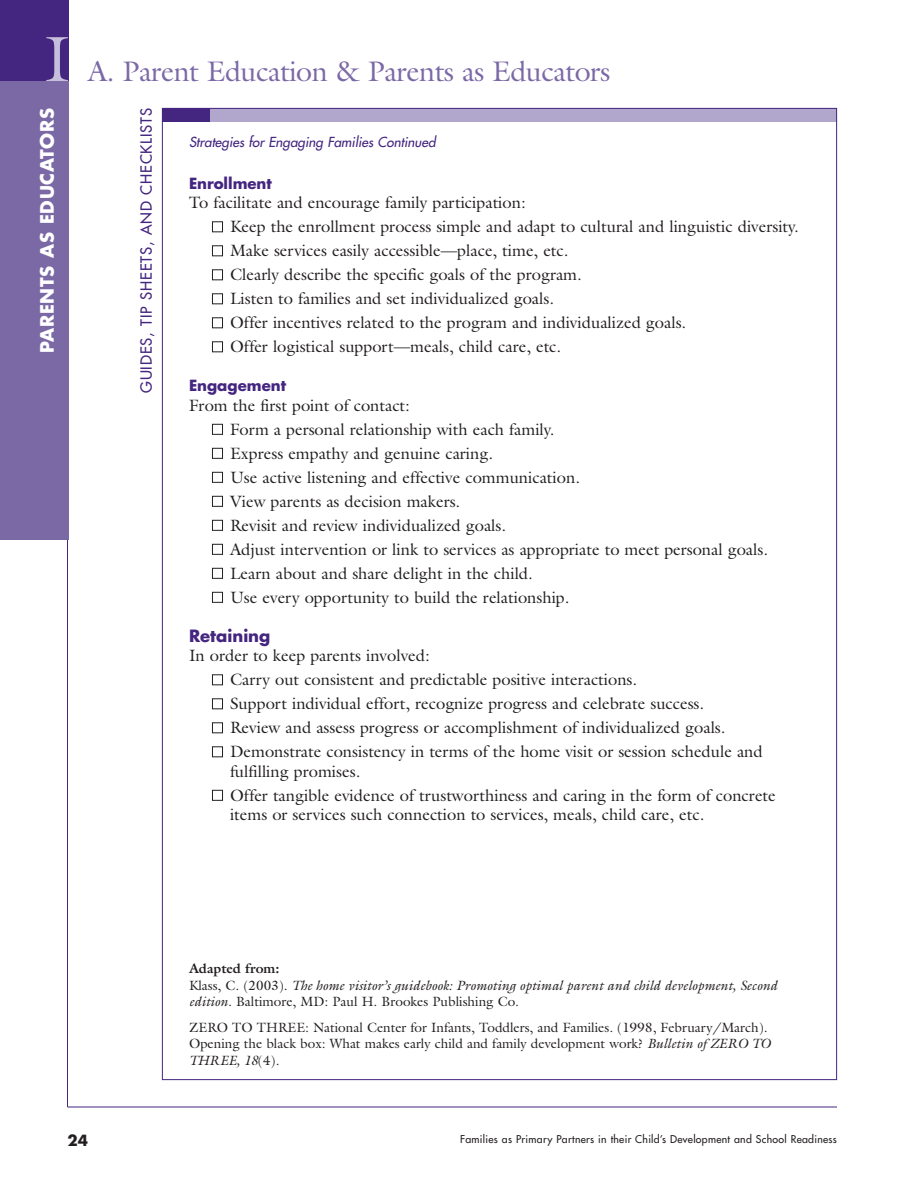
<style>
.page{position:relative;width:918px;height:1188px;background:#fff}
.page>*{position:absolute;margin:0;border:0;box-sizing:border-box;transform-origin:0 0}
.t1{font:64.5px "Galliard";color:#c6bfdb}
.t2{font:28.5px "Galliard";letter-spacing:-.015em;color:#7b69a6}
.t3{font:700 18px "Futura";letter-spacing:.035em;color:#fff}
.t4{font:16.5px/24px "Galliard";color:#231f20}
.t5{font:700 16.5px "Futura";color:#442580}
.t6{font:15px "Futura";letter-spacing:.06em;color:#442580}
.t7{font:700 15px "Futura";color:#442580}
.t8{font:700 15px "Futura";color:#231f20}
.t9{font:13.5px/16.5px "Galliard";color:#231f20}
.t10{font:italic 13.5px/16.5px "Galliard";color:#231f20}
.t11{font:italic 13.5px "Futura";color:#442580}
.t12{font:10.5px "Futura";letter-spacing:.03em;color:#231f20}
.s1{font-weight:700;font-style:normal}
.s2{font-style:normal}
.s3{font-style:italic}
</style>
<div class="page">
<div style="left:201px;top:108px;width:636px;height:14px;background:#b1a7cd"></div>
<div style="left:162px;top:108px;width:47px;height:14px;background:#442580"></div>
<hr style="left:67px;top:0;width:1px;height:1107px;background:#442580">
<div style="left:0;top:0;width:68px;height:540px;background:#7b69a6"></div>
<div style="left:0;top:0;width:68px;height:81px;background:#442580"></div>
<hr style="left:68px;top:1107px;width:769px;height:1px;background:#442580">
<div style="left:212px;top:790px;width:11px;height:11px;border:1px solid #231f20"></div>
<div style="left:212px;top:746px;width:11px;height:11px;border:1px solid #231f20"></div>
<div style="left:212px;top:722px;width:11px;height:11px;border:1px solid #231f20"></div>
<div style="left:212px;top:698px;width:11px;height:11px;border:1px solid #231f20"></div>
<div style="left:212px;top:674px;width:11px;height:11px;border:1px solid #231f20"></div>
<div style="left:212px;top:592px;width:11px;height:11px;border:1px solid #231f20"></div>
<div style="left:212px;top:568px;width:11px;height:11px;border:1px solid #231f20"></div>
<div style="left:212px;top:544px;width:11px;height:11px;border:1px solid #231f20"></div>
<div style="left:212px;top:520px;width:11px;height:11px;border:1px solid #231f20"></div>
<div style="left:212px;top:496px;width:11px;height:11px;border:1px solid #231f20"></div>
<div style="left:212px;top:472px;width:11px;height:11px;border:1px solid #231f20"></div>
<div style="left:212px;top:448px;width:11px;height:11px;border:1px solid #231f20"></div>
<div style="left:212px;top:424px;width:11px;height:11px;border:1px solid #231f20"></div>
<div style="left:212px;top:341px;width:11px;height:11px;border:1px solid #231f20"></div>
<div style="left:212px;top:317px;width:11px;height:11px;border:1px solid #231f20"></div>
<div style="left:212px;top:293px;width:11px;height:11px;border:1px solid #231f20"></div>
<div style="left:212px;top:269px;width:11px;height:11px;border:1px solid #231f20"></div>
<div style="left:212px;top:245px;width:11px;height:11px;border:1px solid #231f20"></div>
<div style="left:212px;top:221px;width:11px;height:11px;border:1px solid #231f20"></div>
<h1 class="t1" style="left:44px;top:34px;width:27px">I</h1>
<p class="t3" style="left:39px;top:353px;width:246px;rotate:-90deg">PARENTS AS EDUCATORS</p>
<h2 class="t2" style="left:88px;top:60px;width:524px">A. Parent Education &amp; Parents as Educators</h2>
<p class="t6" style="left:139px;top:393px;width:287px;rotate:-90deg">GUIDES, TIP SHEETS, AND CHECKLISTS</p>
<p class="t11" style="left:189px;top:135px;width:248px">Strategies for Engaging Families Continued</p>
<p class="t7" style="left:189px;top:176px;width:84px">Enrollment</p>
<p class="t4" style="left:230px;top:192px;width:570px;text-indent:-41px">To facilitate and encourage family participation:<br>Keep the enrollment process simple and adapt to cultural and linguistic diversity.<br>Make services easily accessible—place, time, etc.<br>Clearly describe the specific goals of the program.<br>Listen to families and set individualized goals.<br>Offer incentives related to the program and individualized goals.<br>Offer logistical support—meals, child care, etc.</p>
<p class="t7" style="left:189px;top:379px;width:99px">Engagement</p>
<p class="t4" style="left:230px;top:395px;width:540px;text-indent:-41px">From the first point of contact:<br>Form a personal relationship with each family.<br>Express empathy and genuine caring.<br>Use active listening and effective communication.<br>View parents as decision makers.<br>Revisit and review individualized goals.<br>Adjust intervention or link to services as appropriate to meet personal goals.<br>Learn about and share delight in the child.<br>Use every opportunity to build the relationship.</p>
<p class="t5" style="left:189px;top:628px;width:83px">Retaining</p>
<p class="t4" style="left:230px;top:645px;width:534px;text-indent:-41px">In order to keep parents involved:<br>Carry out consistent and predictable positive interactions.<br>Support individual effort, recognize progress and celebrate success.<br>Review and assess progress or accomplishment of individualized goals.<br>Demonstrate consistency in terms of the home visit or session schedule and</p>
<p class="t4" style="left:230px;top:761px;width:547px">fulfilling promises.<br>Offer tangible evidence of trustworthiness and caring in the form of concrete</p>
<p class="t4" style="left:230px;top:804px;width:476px">items or services such connection to services, meals, child care, etc.</p>
<p class="t10" style="left:189px;top:962px;width:590px"><span class="s1">Adapted from:<br></span><span class="s2">Klass, C. (2003).</span> The home visitor’s guidebook: Promoting optimal parent and child development, Second edition<span class="s2">. Baltimore, MD: Paul H. Brookes Publishing Co.</span></p>
<p class="t9" style="left:189px;top:1020px;width:583px">ZERO TO THREE: National Center for Infants, Toddlers, and Families. (1998, February/March).<br>Opening the black box: What makes early child and family development work? <span class="s3">Bulletin of ZERO TO<br>THREE, 18</span>(4).</p>
<p class="t8" style="left:68px;top:1134px;width:22px">24</p>
<p class="t12" style="left:460px;top:1134px;width:378px">Families as Primary Partners in their Child’s Development and School Readiness</p>
</div>
